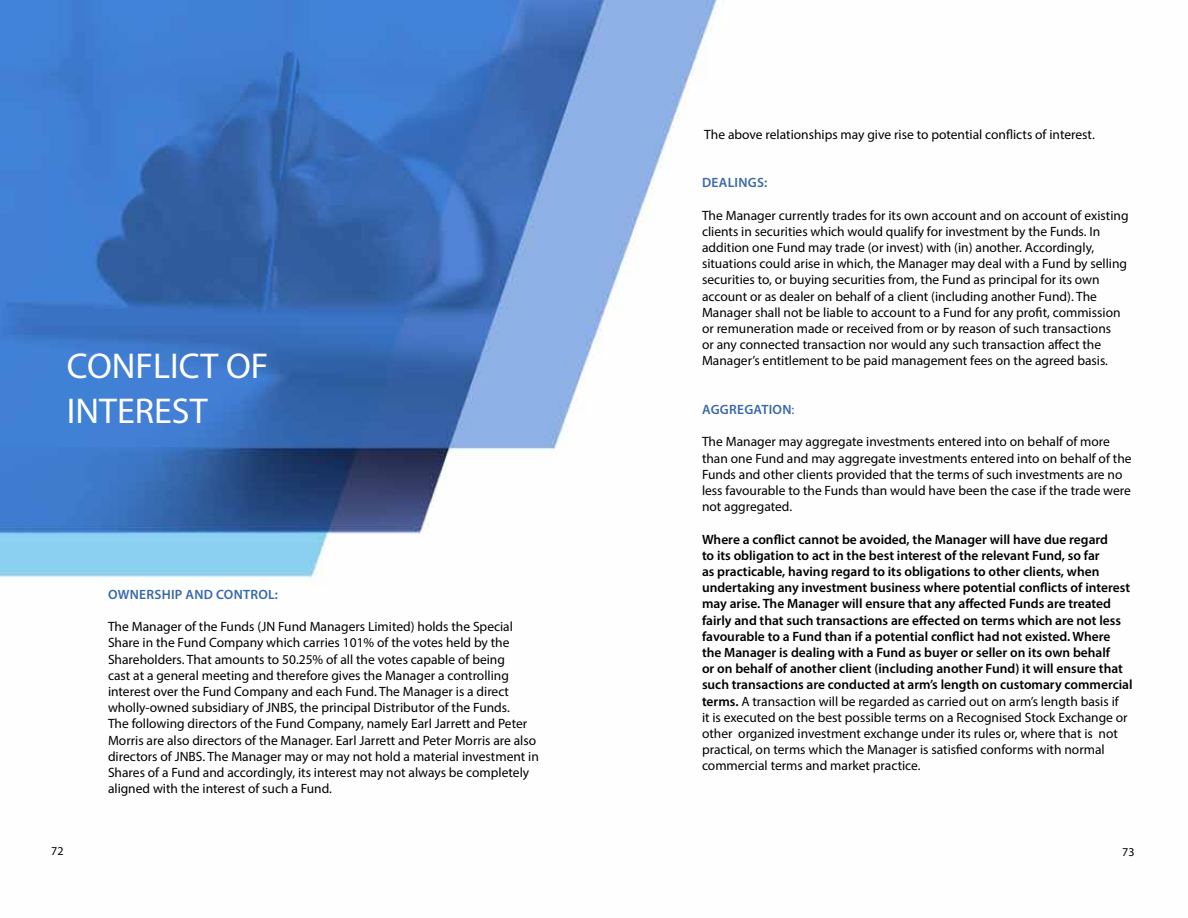
<style>
.page{position:relative;width:1188px;height:918px;background:#fff}
.page>*{position:absolute;margin:0;border:0;box-sizing:border-box;transform-origin:0 0}
.t1{font:36px/45px "Myriad Pro";color:#fff}
.t2{font:13.5px/16.2px "Myriad Pro";color:#000}
.t3{font:600 13.5px/16.2px "Myriad Pro";color:#000}
.t4{font:600 13.5px "Myriad Pro";letter-spacing:.02em;color:#3969a9}
.t5{font:12px "Myriad Pro";color:#000}
.s1{font-weight:400}
</style>
<div class="page">
<img style="left:0;top:0;width:717px;height:580px">
<h1 class="t1" style="left:67px;top:343px;width:203px">CONFLICT OF<br>INTEREST</h1>
<p class="t4" style="left:108px;top:586px;width:171px">OWNERSHIP AND CONTROL:</p>
<p class="t2" style="left:108px;top:618px;width:432px">The Manager of the Funds (JN Fund Managers Limited) holds the Special Share in the Fund Company which carries 101% of the votes held by the Shareholders. That amounts to 50.25% of all the votes capable of being<br>cast at a general meeting and therefore gives the Manager a controlling interest over the Fund Company and each Fund. The Manager is a direct wholly-owned subsidiary of JNBS, the principal Distributor of the Funds.<br>The following directors of the Fund Company, namely Earl Jarrett and Peter Morris are also directors of the Manager. Earl Jarrett and Peter Morris are also directors of JNBS. The Manager may or may not hold a material investment in Shares of a Fund and accordingly, its interest may not always be completely aligned with the interest of such a Fund.</p>
<p class="t2" style="left:704px;top:126px;width:392px">The above relationships may give rise to potential conflicts of interest.</p>
<p class="t4" style="left:702px;top:174px;width:67px">DEALINGS:</p>
<p class="t2" style="left:702px;top:207px;width:428px">The Manager currently trades for its own account and on account of existing clients in securities which would qualify for investment by the Funds. In addition one Fund may trade (or invest) with (in) another. Accordingly, situations could arise in which, the Manager may deal with a Fund by selling securities to, or buying securities from, the Fund as principal for its own account or as dealer on behalf of a client (including another Fund). The Manager shall not be liable to account to a Fund for any profit, commission or remuneration made or received from or by reason of such transactions<br>or any connected transaction nor would any such transaction affect the Manager’s entitlement to be paid management fees on the agreed basis.</p>
<p class="t4" style="left:702px;top:401px;width:94px">AGGREGATION<span class="s1">:</span></p>
<p class="t2" style="left:702px;top:434px;width:431px">The Manager may aggregate investments entered into on behalf of more than one Fund and may aggregate investments entered into on behalf of the Funds and other clients provided that the terms of such investments are no less favourable to the Funds than would have been the case if the trade were not aggregated.</p>
<p class="t3" style="left:702px;top:531px;width:432px">Where a conflict cannot be avoided, the Manager will have due regard<br>to its obligation to act in the best interest of the relevant Fund, so far<br>as practicable, having regard to its obligations to other clients, when undertaking any investment business where potential conflicts of interest may arise. The Manager will ensure that any affected Funds are treated fairly and that such transactions are effected on terms which are not less favourable to a Fund than if a potential conflict had not existed. Where the Manager is dealing with a Fund as buyer or seller on its own behalf<br>or on behalf of another client (including another Fund) it will ensure that such transactions are conducted at arm’s length on customary commercial terms. <span class="s1">A transaction will be regarded as carried out on arm’s length basis if<br>it is executed on the best possible terms on a Recognised Stock Exchange or other organized investment exchange under its rules or, where that is not practical, on terms which the Manager is satisfied conforms with normal commercial terms and market practice.</span></p>
<p class="t5" style="left:51px;top:843px;width:14px">72</p>
<p class="t5" style="left:1122px;top:845px;width:14px">73</p>
</div>
